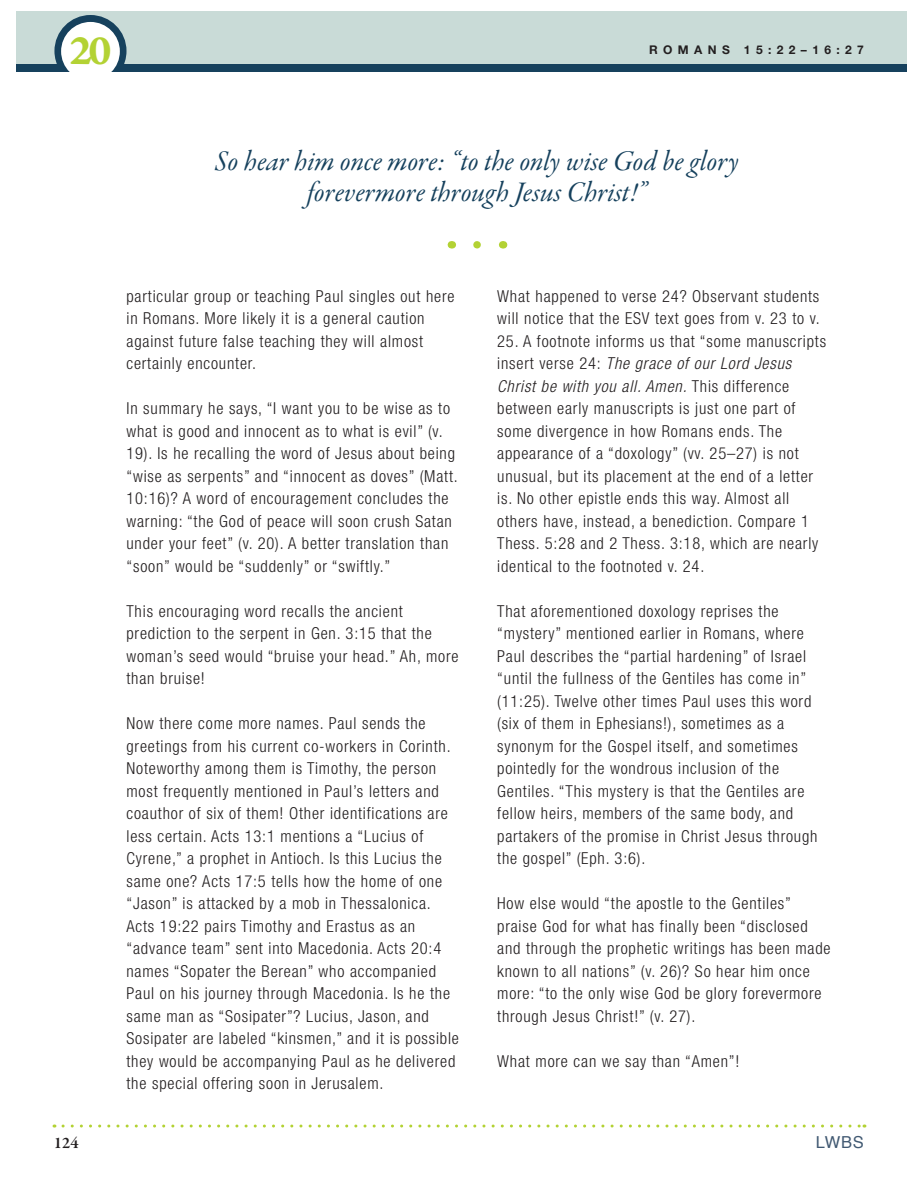
<style>
.page{position:relative;width:918px;height:1188px;background:#fff}
.page>*{position:absolute;margin:0;border:0;box-sizing:border-box;transform-origin:0 0}
.t1{font:45px "Garamond Premr Pro Smbd Capt";color:#b3d234}
.Highlights____Chapte{font:28.5px/31.5px "Garamond Premr Pro It Subh";letter-spacing:.005em;color:#16415d;text-align:center}
.Body____Indent{font:300 condensed 16.5px/22.5px "Helvetica Neue LT Std";letter-spacing:.05em;color:#231f20}
.Body{font:300 condensed 16.5px/22.5px "Helvetica Neue LT Std";letter-spacing:.05em;color:#231f20}
.t2{font:16.5px "Helvetica";color:#415972}
.t3{font:600 16.5px "Garamond Premr Pro";color:#231f20}
.t4{font:700 12px "Helvetica Neue LT Std";letter-spacing:.45em;color:#231f20}
.s1{font-style:italic}
</style>
<div class="page">
<div style="left:17px;top:64px;width:890px;height:8px;background:#16415d"></div>
<svg style="left:63px;top:1125px;width:802px;height:3px"></svg>
<div style="left:17px;top:11px;width:890px;height:53px;background:#c9dbd7"></div>
<svg style="left:54px;top:15px;width:73px;height:53px"></svg>
<div style="left:61px;top:22px;width:59px;height:59px;background:#fff;border-radius:50%"></div>
<svg style="left:477px;top:241px;width:4px;height:8px"></svg>
<h1 class="t1" style="left:69px;top:24px;width:44px">20</h1>
<p class="t4" style="left:649px;top:42px;width:42px">ROMA</p>
<p class="t4" style="left:708px;top:42px;width:158px">NS 15:22–16:27</p>
<p class="Highlights____Chapte" style="left:215px;top:147px;width:526px">So hear him once more: “to the only wise God be glory forevermore through Jesus Christ!”</p>
<p class="Body" style="left:127px;top:284px;width:329px">particular group or teaching Paul singles out here in Romans. More likely it is a general caution against future false teaching they will almost certainly encounter.</p>
<p class="Body____Indent" style="left:127px;top:397px;width:333px">In summary he says, “I want you to be wise as to what is good and innocent as to what is evil” (v.<br>19). Is he recalling the word of Jesus about being “wise as serpents” and “innocent as doves” (Matt.<br>10:16)? A word of encouragement concludes the warning: “the God of peace will soon crush Satan under your feet” (v. 20). A better translation than “soon” would be “suddenly” or “swiftly.”</p>
<p class="Body____Indent" style="left:127px;top:599px;width:334px">This encouraging word recalls the ancient prediction to the serpent in Gen. 3:15 that the woman’s seed would “bruise your head.” Ah, more than bruise!</p>
<p class="Body____Indent" style="left:127px;top:712px;width:334px">Now there come more names. Paul sends the greetings from his current co-workers in Corinth.<br>Noteworthy among them is Timothy, the person most frequently mentioned in Paul’s letters and coauthor of six of them! Other identifications are less certain. Acts 13:1 mentions a “Lucius of Cyrene,” a prophet in Antioch. Is this Lucius the same one? Acts 17:5 tells how the home of one “Jason” is attacked by a mob in Thessalonica.<br>Acts 19:22 pairs Timothy and Erastus as an “advance team” sent into Macedonia. Acts 20:4 names “Sopater the Berean” who accompanied Paul on his journey through Macedonia. Is he the same man as “Sosipater”? Lucius, Jason, and Sosipater are labeled “kinsmen,” and it is possible they would be accompanying Paul as he delivered the special offering soon in Jerusalem.</p>
<p class="Body____Indent" style="left:497px;top:284px;width:324px">What happened to verse 24? Observant students will notice that the ESV text goes from v. 23 to v.</p>
<p class="Body____Indent" style="left:497px;top:329px;width:330px">25. A footnote informs us that “some manuscripts insert verse 24: <span class="s1">The grace of our Lord Jesus Christ be with you all. Amen.</span> This difference between early manuscripts is just one part of some divergence in how Romans ends. The appearance of a “doxology” (vv. 25–27) is not unusual, but its placement at the end of a letter is. No other epistle ends this way. Almost all others have, instead, a benediction. Compare 1<br>Thess. 5:28 and 2 Thess. 3:18, which are nearly identical to the footnoted v. 24.</p>
<p class="Body____Indent" style="left:497px;top:600px;width:322px">That aforementioned doxology reprises the “mystery” mentioned earlier in Romans, where Paul describes the “partial hardening” of Israel “until the fullness of the Gentiles has come in” (11:25). Twelve other times Paul uses this word (six of them in Ephesians!), sometimes as a synonym for the Gospel itself, and sometimes pointedly for the wondrous inclusion of the Gentiles. “This mystery is that the Gentiles are fellow heirs, members of the same body, and partakers of the promise in Christ Jesus through the gospel” (Eph. 3:6).</p>
<p class="Body____Indent" style="left:497px;top:892px;width:335px">How else would “the apostle to the Gentiles” praise God for what has finally been “disclosed and through the prophetic writings has been made known to all nations” (v. 26)? So hear him once more: “to the only wise God be glory forevermore through Jesus Christ!” (v. 27).</p>
<p class="Body____Indent" style="left:497px;top:1050px;width:244px">What more can we say than “Amen”!</p>
<p class="t3" style="left:54px;top:1132px;width:26px">124</p>
<p class="t2" style="left:816px;top:1129px;width:50px">LWBS</p>
</div>
